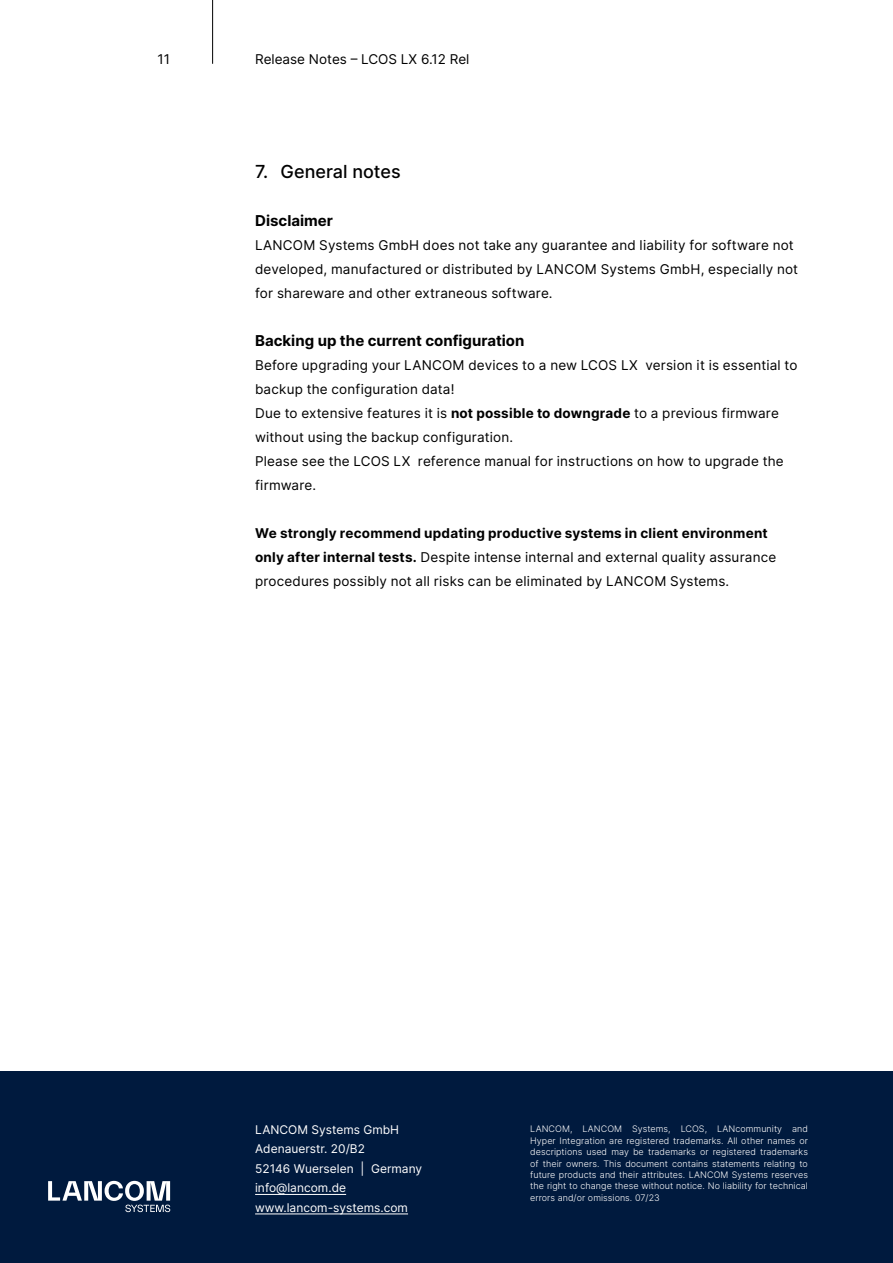
<style>
.page{position:relative;width:893px;height:1263px;background:#fff}
.page>*{position:absolute;margin:0;border:0;box-sizing:border-box;transform-origin:0 0}
.t1{font:500 18px "Inter";color:#000}
.t2{font:700 15px "Inter";color:#000}
.t3{font:13.5px/24px "Inter";letter-spacing:.015em;color:#000}
.t4{font:12px/19.5px "Inter";color:#fff}
.t5{font:300 9px/11.4px "Inter";letter-spacing:.005em;color:#fff;text-align:justify}
.s1{font-weight:700}
</style>
<div class="page">
<div style="left:0;top:1071px;width:893px;height:192px;background:#001a3e"></div>
<hr style="left:212px;top:0;width:1px;height:64px;background:#000">
<hr style="left:255px;top:1194px;width:91px;height:1px;background:#fff">
<hr style="left:255px;top:1213px;width:153px;height:1px;background:#fff">
<svg style="left:48px;top:1181px;width:122px;height:31px"></svg>
<p class="t3" style="left:158px;top:47px;width:14px">11</p>
<p class="t3" style="left:255px;top:47px;width:216px">Release Notes – LCOS LX 6.12 Rel</p>
<h1 class="t1" style="left:255px;top:159px;width:147px">7. General notes</h1>
<p class="t2" style="left:255px;top:210px;width:79px">Disclaimer</p>
<p class="t3" style="left:255px;top:233px;width:544px">LANCOM Systems GmbH does not take any guarantee and liability for software not developed, manufactured or distributed by LANCOM Systems GmbH, especially not for shareware and other extraneous software.</p>
<p class="t2" style="left:255px;top:330px;width:271px">Backing up the current configuration</p>
<p class="t3" style="left:255px;top:353px;width:544px">Before upgrading your LANCOM devices to a new LCOS LX version it is essential to backup the configuration data!<br>Due to extensive features it is <span class="s1">not possible to downgrade</span> to a previous firmware without using the backup configuration.<br>Please see the LCOS LX reference manual for instructions on how to upgrade the firmware.</p>
<p class="t3" style="left:255px;top:521px;width:523px"><span class="s1">We strongly recommend updating productive systems in client environment only after internal tests.</span> -Despite intense internal and external quality assurance procedures possibly not all risks can be eliminated by -LANCOM Systems.</p>
<p class="t4" style="left:255px;top:1119px;width:169px">LANCOM Systems GmbH<br>Adenauerstr. 20/B2<br>52146 Wuerselen | Germany info@lancom.de www.lancom-systems.com</p>
<p class="t5" style="left:530px;top:1123px;width:279px">LANCOM, LANCOM Systems, LCOS, LANcommunity and Hyper Integration are registered trademarks. All other names or descriptions used may be trademarks or registered trademarks of their owners. This document contains statements relating to future products and their attributes. LANCOM Systems reserves the right to change these without notice. No liability for technical errors and/or omissions. 07/23</p>
</div>
